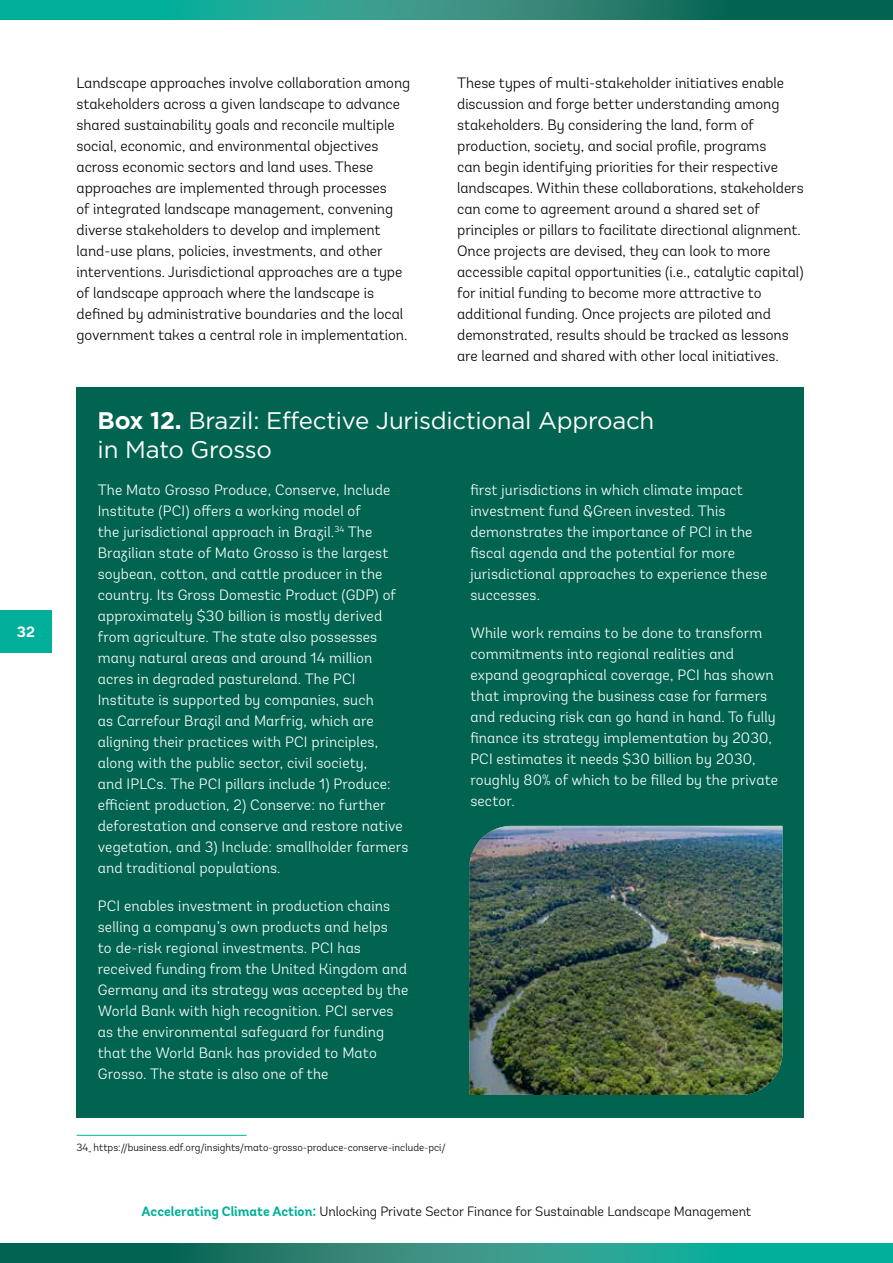
<style>
.page{position:relative;width:893px;height:1263px;background:#fff}
.page>*{position:absolute;margin:0;border:0;box-sizing:border-box;transform-origin:0 0}
.t1{font:24px/28.5px "Gotham";letter-spacing:-.01em;color:#fff}
.t2{font:300 15px/21px "Andes";letter-spacing:.01em;color:#fff}
.t3{font:300 15px/21px "Andes";color:#000}
.t4{font:700 15px "Andes";color:#fff}
.t5{font:300 13.5px "Andes";color:#000}
.t6{font:300 10.5px "Andes";color:#000}
.s1{font-weight:700}
.s2{font-weight:700;color:#00af9a}
</style>
<div class="page">
<svg style="left:0;top:1243px;width:893px;height:20px;background:#1a8d7b"></svg>
<svg style="left:0;top:0;width:893px;height:19px;background:#1a8e7c"></svg>
<div style="left:0;top:610px;width:51px;height:43px;background:#00af9a"></div>
<div style="left:76px;top:387px;width:728px;height:731px;background:#006450"></div>
<hr style="left:77px;top:1135px;width:170px;height:1px;background:#00af9a">
<div style="left:467px;top:823px;width:316px;height:273px;background:#000;opacity:.15"></div>
<p class="t4" style="left:17px;top:623px;width:20px">32</p>
<p class="t3" style="left:77px;top:72px;width:335px">Landscape approaches involve collaboration among stakeholders across a given landscape to advance shared sustainability goals and reconcile multiple social, economic, and environmental objectives across economic sectors and land uses. These approaches are implemented through processes<br>of integrated landscape management, convening diverse stakeholders to develop and implement land-use plans, policies, investments, and other interventions. Jurisdictional approaches are a type of landscape approach where the landscape is defined by administrative boundaries and the local government takes a central role in implementation.</p>
<p class="t3" style="left:457px;top:72px;width:348px">These types of multi-stakeholder initiatives enable discussion and forge better understanding among stakeholders. By considering the land, form of production, society, and social profile, programs<br>can begin identifying priorities for their respective landscapes. Within these collaborations, stakeholders can come to agreement around a shared set of principles or pillars to facilitate directional alignment.<br>Once projects are devised, they can look to more accessible capital opportunities (i.e., catalytic capital) for initial funding to become more attractive to additional funding. Once projects are piloted and demonstrated, results should be tracked as lessons are learned and shared with other local initiatives.</p>
<h1 class="t1" style="left:98px;top:406px;width:558px"><span class="s1">Box 12.</span> Brazil: Effective Jurisdictional Approach in Mato Grosso</h1>
<p class="t2" style="left:98px;top:479px;width:312px">The Mato Grosso Produce, Conserve, Include Institute (PCI) offers a working model of<br>the jurisdictional approach in Brazil.<sup>34</sup> The Brazilian state of Mato Grosso is the largest soybean, cotton, and cattle producer in the country. Its Gross Domestic Product (GDP) of approximately $30 billion is mostly derived from agriculture. The state also possesses many natural areas and around 14 million acres in degraded pastureland. The PCI Institute is supported by companies, such<br>as Carrefour Brazil and Marfrig, which are aligning their practices with PCI principles, along with the public sector, civil society,<br>and IPLCs. The PCI pillars include 1) Produce: efficient production, 2) Conserve: no further deforestation and conserve and restore native vegetation, and 3) Include: smallholder farmers and traditional populations.</p>
<p class="t2" style="left:98px;top:895px;width:312px">PCI enables investment in production chains selling a company’s own products and helps<br>to de-risk regional investments. PCI has received funding from the United Kingdom and Germany and its strategy was accepted by the World Bank with high recognition. PCI serves as the environmental safeguard for funding that the World Bank has provided to Mato Grosso. The state is also one of the</p>
<p class="t2" style="left:470px;top:479px;width:298px">first jurisdictions in which climate impact investment fund &amp;Green invested. This demonstrates the importance of PCI in the fiscal agenda and the potential for more jurisdictional approaches to experience these successes.</p>
<p class="t2" style="left:470px;top:622px;width:309px">While work remains to be done to transform commitments into regional realities and expand geographical coverage, PCI has shown that improving the business case for farmers and reducing risk can go hand in hand. To fully finance its strategy implementation by 2030, PCI estimates it needs $30 billion by 2030, roughly 80% of which to be filled by the private sector.</p>
<p class="t6" style="left:77px;top:1141px;width:371px">34 https://business.edf.org/insights/mato-grosso-produce-conserve-include-pci/</p>
<p class="t5" style="left:142px;top:1203px;width:611px"><span class="s2">Accelerating Climate Action:</span> Unlocking Private Sector Finance for Sustainable Landscape Management</p>
</div>
